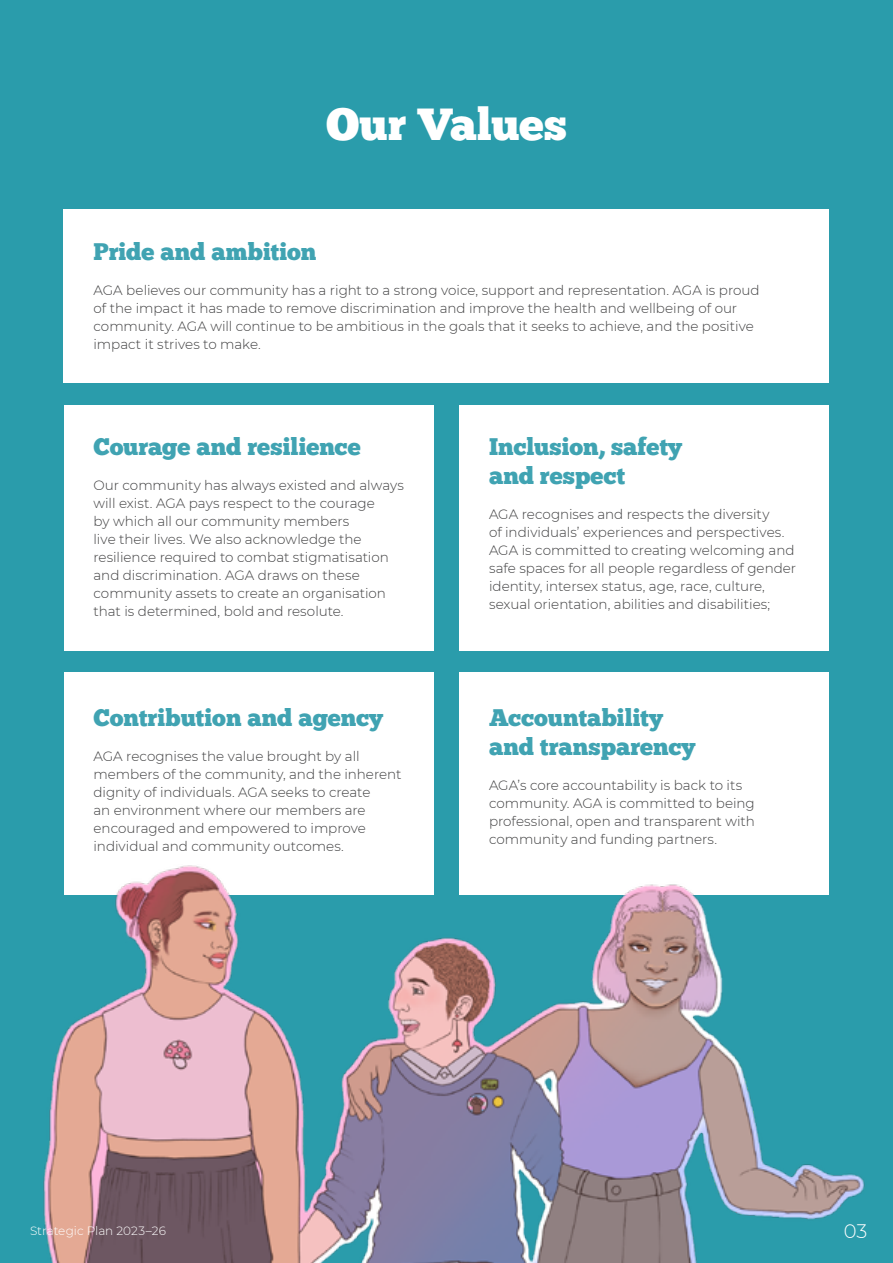
<style>
.page{position:relative;width:893px;height:1263px;background:#2a9cab}
.page>*{position:absolute;margin:0;border:0;box-sizing:border-box;transform-origin:0 0}
.t1{font:45px "Chunk Five";letter-spacing:-.005em;color:#fff}
.Introduction{font:24px/28.8px "Chunk Five";color:#40a3b2}
.t2{font:300 19.5px "Montserrat";color:#fff}
.Introduction-2{font:300 13.5px/18px "Montserrat";color:#3e3e3f}
.t3{font:300 12px "Montserrat";color:#fff}
</style>
<div class="page">
<div style="left:459px;top:672px;width:370px;height:222px;background:#fff"></div>
<div style="left:64px;top:672px;width:370px;height:222px;background:#fff"></div>
<div style="left:459px;top:405px;width:370px;height:246px;background:#fff"></div>
<div style="left:64px;top:405px;width:370px;height:246px;background:#fff"></div>
<div style="left:64px;top:210px;width:765px;height:173px;background:#fff"></div>
<img style="left:43px;top:865px;width:822px;height:398px">
<p class="t1" style="left:326px;top:97px;width:242px">Our Values</p>
<p class="Introduction" style="left:94px;top:237px;width:224px">Pride and ambition</p>
<p class="Introduction-2" style="left:94px;top:281px;width:667px">AGA believes our community has a right to a strong voice, support and representation. AGA is proud of the impact it has made to remove discrimination and improve the health and wellbeing of our community. AGA will continue to be ambitious in the goals that it seeks to achieve, and the positive impact it strives to make.</p>
<p class="Introduction" style="left:94px;top:433px;width:269px">Courage and resilience</p>
<p class="Introduction-2" style="left:94px;top:476px;width:312px">Our community has always existed and always will exist. AGA pays respect to the courage<br>by which all our community members<br>live their lives. We also acknowledge the resilience required to combat stigmatisation and discrimination. AGA draws on these community assets to create an organisation that is determined, bold and resolute.</p>
<p class="Introduction" style="left:94px;top:703px;width:291px">Contribution and agency</p>
<p class="Introduction-2" style="left:94px;top:747px;width:309px">AGA recognises the value brought by all members of the community, and the inherent dignity of individuals. AGA seeks to create<br>an environment where our members are encouraged and empowered to improve individual and community outcomes.</p>
<p class="Introduction" style="left:489px;top:433px;width:195px">Inclusion, safety and respect</p>
<p class="Introduction-2" style="left:489px;top:505px;width:309px">AGA recognises and respects the diversity<br>of individuals’ experiences and perspectives.<br>AGA is committed to creating welcoming and safe spaces for all people regardless of gender identity, intersex status, age, race, culture, sexual orientation, abilities and disabilities;</p>
<p class="Introduction" style="left:489px;top:703px;width:208px">Accountability and transparency</p>
<p class="Introduction-2" style="left:489px;top:776px;width:267px">AGA’s core accountability is back to its community. AGA is committed to being professional, open and transparent with community and funding partners.</p>
<p class="t3" style="left:30px;top:1222px;width:137px">Strategic Plan 2023–26</p>
<h3 class="t2" style="left:844px;top:1218px;width:25px">03</h3>
</div>
